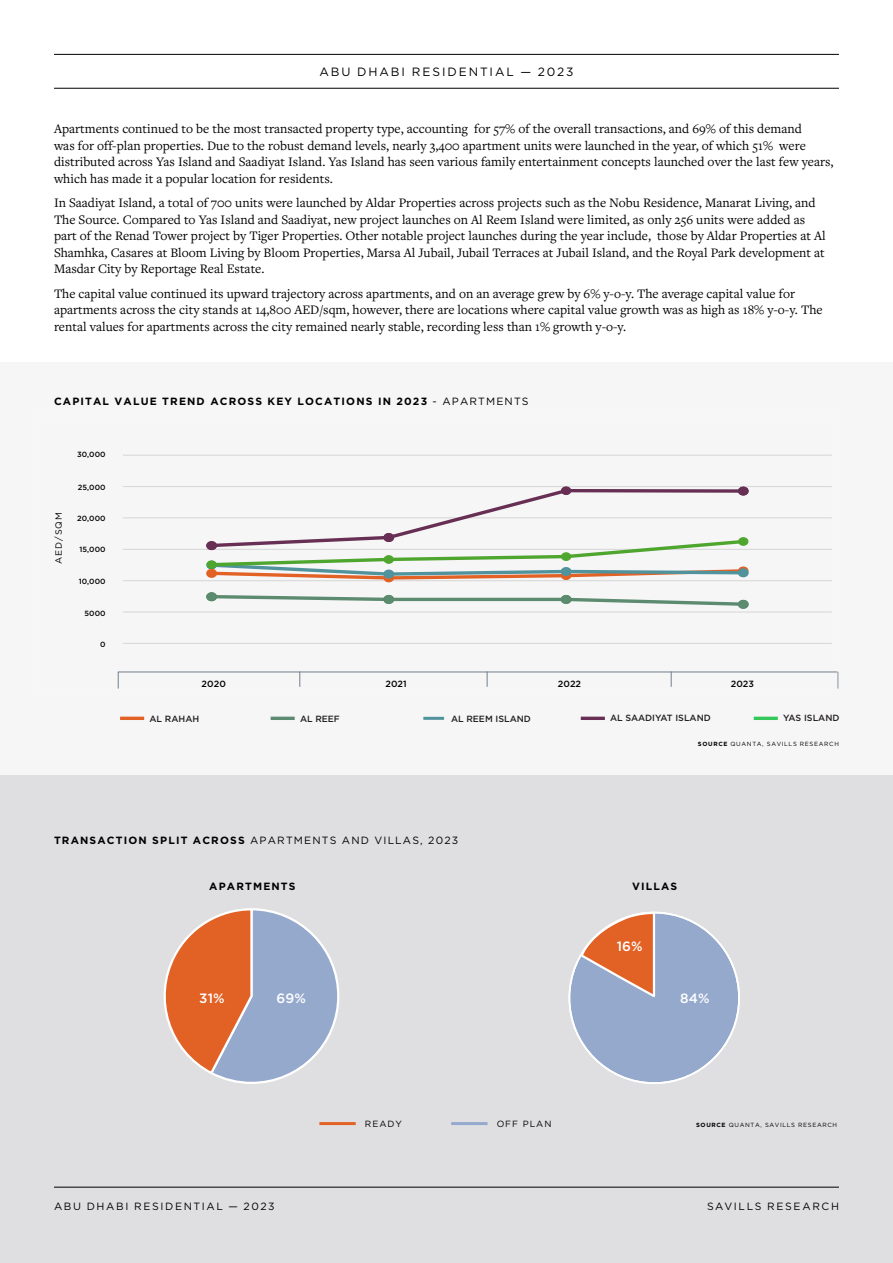
<style>
.page{position:relative;width:893px;height:1263px;background:#fff}
.page>*{position:absolute;margin:0;border:0;box-sizing:border-box;transform-origin:0 0}
.t1{font:13.5px/16.5px "Freight Text Pro";color:#000001}
.t2{font:500 13.5px "Gotham";letter-spacing:.01em;color:#fff}
.MiM_Strapline{font:12px "Gotham";letter-spacing:.16em;color:#000001}
.t3{font:700 10.5px "Gotham";letter-spacing:.11em;color:#000001}
.t4{font:10.5px "Gotham";letter-spacing:.11em;color:#000001}
.MiM_Strapline-2{font:10.5px "Gotham";letter-spacing:.155em;color:#000}
.t5{font:500 9px "Gotham";color:#231f20}
.t6{font:9px "Gotham";letter-spacing:.11em;color:#000001}
.t7{font:500 9px "Gotham";letter-spacing:.01em;color:#000001}
.t8{font:500 7.5px "Gotham";letter-spacing:.01em;color:#000001}
.t9{font:6px "Gotham";letter-spacing:.11em;color:#000001}
.s1{font-weight:400}
.s2{font-weight:700}
</style>
<div class="page">
<div style="left:0;top:775px;width:893px;height:488px;background:#dfdfe2"></div>
<div style="left:569px;top:912px;width:170px;height:171px;background:#95a9cd;border-radius:50%"></div>
<hr style="left:54px;top:1187px;width:785px;height:1px;background:#000">
<hr style="left:54px;top:54px;width:785px;height:1px;background:#000">
<hr style="left:54px;top:88px;width:785px;height:1px;background:#000">
<div style="left:0;top:362px;width:893px;height:413px;background:#f6f6f7"></div>
<hr style="left:319px;top:1122px;width:37px;height:3px;background:#e26125">
<hr style="left:451px;top:1122px;width:36px;height:3px;background:#95a9cd">
<svg style="left:163px;top:908px;width:177px;height:176px"></svg>
<svg style="left:579px;top:911px;width:77px;height:86px"></svg>
<hr style="left:122px;top:717px;width:20px;height:3px;background:#e26125">
<hr style="left:272px;top:717px;width:21px;height:3px;background:#5d8b6f">
<hr style="left:423px;top:717px;width:21px;height:3px;background:#51939c">
<hr style="left:582px;top:717px;width:21px;height:3px;background:#672f54">
<hr style="left:755px;top:717px;width:21px;height:3px;background:#34c759">
<svg style="left:837px;top:672px;width:1px;height:17px"></svg>
<svg style="left:117px;top:454px;width:720px;height:235px"></svg>
<hr style="left:123px;top:455px;width:709px;height:1px;background:#d9d9d9">
<hr style="left:123px;top:486px;width:709px;height:1px;background:#d9d9d9">
<hr style="left:123px;top:517px;width:709px;height:1px;background:#d9d9d9">
<hr style="left:123px;top:549px;width:709px;height:1px;background:#d9d9d9">
<hr style="left:123px;top:580px;width:709px;height:1px;background:#d9d9d9">
<hr style="left:123px;top:611px;width:709px;height:1px;background:#d9d9d9">
<hr style="left:123px;top:643px;width:709px;height:1px;background:#d9d9d9">
<div style="left:384px;top:574px;width:9px;height:8px;background:#e26125;border-radius:50%"></div>
<div style="left:384px;top:574px;width:10px;height:8px;border:1px solid #e26125;border-radius:50%"></div>
<div style="left:561px;top:571px;width:10px;height:9px;border:1px solid #e26125;border-radius:50%"></div>
<svg style="left:208px;top:593px;width:539px;height:15px"></svg>
<div style="left:739px;top:600px;width:9px;height:8px;background:#5d8b6f;border-radius:50%"></div>
<div style="left:738px;top:600px;width:10px;height:9px;border:1px solid #5d8b6f;border-radius:50%"></div>
<div style="left:206px;top:561px;width:11px;height:8px;border:1px solid #0f9ed6;border-radius:50%"></div>
<div style="left:206px;top:541px;width:11px;height:9px;border:1px solid #672f54;border-radius:50%"></div>
<div style="left:561px;top:486px;width:10px;height:9px;border:1px solid #672f54;border-radius:50%"></div>
<div style="left:738px;top:487px;width:10px;height:8px;border:1px solid #672f54;border-radius:50%"></div>
<svg style="left:208px;top:487px;width:539px;height:92px"></svg>
<div style="left:207px;top:561px;width:9px;height:7px;background:#4fa62e;border-radius:50%"></div>
<div style="left:206px;top:560px;width:11px;height:9px;border:1px solid #4fa62e;border-radius:50%"></div>
<div style="left:384px;top:556px;width:9px;height:7px;background:#4fa62e;border-radius:50%"></div>
<div style="left:384px;top:555px;width:10px;height:9px;border:1px solid #4fa62e;border-radius:50%"></div>
<div style="left:562px;top:553px;width:9px;height:7px;background:#4fa62e;border-radius:50%"></div>
<div style="left:561px;top:552px;width:10px;height:9px;border:1px solid #4fa62e;border-radius:50%"></div>
<div style="left:739px;top:538px;width:9px;height:7px;background:#4fa62e;border-radius:50%"></div>
<div style="left:738px;top:537px;width:10px;height:9px;border:1px solid #4fa62e;border-radius:50%"></div>
<div style="left:383px;top:595px;width:11px;height:9px;background:#5d8b6f;border:2px solid #5d8b6f;border-radius:50%"></div>
<div style="left:206px;top:592px;width:11px;height:9px;background:#5d8b6f;border:2px solid #5d8b6f;border-radius:50%"></div>
<div style="left:561px;top:595px;width:11px;height:9px;background:#5d8b6f;border:2px solid #5d8b6f;border-radius:50%"></div>
<div style="left:206px;top:569px;width:11px;height:9px;background:#e26125;border:2px solid #e26125;border-radius:50%"></div>
<svg style="left:487px;top:671px;width:1px;height:16px"></svg>
<svg style="left:671px;top:671px;width:1px;height:16px"></svg>
<svg style="left:299px;top:671px;width:1px;height:16px"></svg>
<p class="MiM_Strapline" style="left:319px;top:64px;width:256px">ABU DHABI RESIDENTIAL — 2023</p>
<p class="t1" style="left:54px;top:120px;width:781px">Apartments continued to be the most transacted property type, accounting for 57% of the overall transactions, and 69% of this demand<br>was for off-plan properties. Due to the robust demand levels, nearly 3,400 apartment units were launched in the year, of which 51% were distributed across Yas Island and Saadiyat Island. Yas Island has seen various family entertainment concepts launched over the last few years, which has made it a popular location for residents.</p>
<p class="t1" style="left:54px;top:194px;width:773px">In Saadiyat Island, a total of 700 units were launched by Aldar Properties across projects such as the Nobu Residence, Manarat Living, and The Source. Compared to Yas Island and Saadiyat, new project launches on Al Reem Island were limited, as only 256 units were added as part of the Renad Tower project by Tiger Properties. Other notable project launches during the year include, those by Aldar Properties at Al Shamhka, Casares at Bloom Living by Bloom Properties, Marsa Al Jubail, Jubail Terraces at Jubail Island, and the Royal Park development at Masdar City by Reportage Real Estate.</p>
<p class="t1" style="left:54px;top:285px;width:770px">The capital value continued its upward trajectory across apartments, and on an average grew by 6% y-o-y. The average capital value for apartments across the city stands at 14,800 AED/sqm, however, there are locations where capital value growth was as high as 18% y-o-y. The rental values for apartments across the city remained nearly stable, recording less than 1% growth y-o-y.</p>
<p class="t3" style="left:54px;top:394px;width:476px">CAPITAL VALUE TREND ACROSS KEY LOCATIONS IN 2023 <span class="s1">- APARTMENTS</span></p>
<p class="t8" style="left:77px;top:450px;width:30px">30,000</p>
<p class="t6" style="left:53px;top:564px;width:53px;rotate:-90deg">AED/SQM</p>
<p class="t8" style="left:78px;top:483px;width:29px">25,000</p>
<p class="t8" style="left:77px;top:513px;width:30px">20,000</p>
<p class="t8" style="left:79px;top:545px;width:28px">15,000</p>
<p class="t8" style="left:79px;top:576px;width:28px">10,000</p>
<p class="t8" style="left:84px;top:608px;width:23px">5000</p>
<p class="t8" style="left:100px;top:640px;width:7px">0</p>
<p class="t7" style="left:202px;top:678px;width:26px">2020</p>
<p class="t7" style="left:385px;top:678px;width:23px">2021</p>
<p class="t7" style="left:558px;top:678px;width:25px">2022</p>
<p class="t7" style="left:731px;top:678px;width:25px">2023</p>
<p class="t5" style="left:149px;top:713px;width:51px">AL RAHAH</p>
<p class="t5" style="left:300px;top:713px;width:41px">AL REEF</p>
<p class="t5" style="left:451px;top:713px;width:81px">AL REEM ISLAND</p>
<p class="t5" style="left:610px;top:712px;width:102px">AL SAADIYAT ISLAND</p>
<p class="t5" style="left:783px;top:712px;width:58px">YAS ISLAND</p>
<p class="t9" style="left:698px;top:740px;width:143px"><span class="s2">SOURCE</span> QUANTA, SAVILLS RESEARCH</p>
<p class="t4" style="left:54px;top:833px;width:406px"><span class="s2">TRANSACTION SPLIT ACROSS</span> APARTMENTS AND VILLAS, 2023</p>
<p class="t3" style="left:209px;top:879px;width:88px">APARTMENTS</p>
<p class="t3" style="left:632px;top:879px;width:47px">VILLAS</p>
<p class="t2" style="left:199px;top:989px;width:27px">31%</p>
<p class="t2" style="left:617px;top:937px;width:27px">16%</p>
<p class="t2" style="left:277px;top:989px;width:31px">69%</p>
<p class="t2" style="left:680px;top:989px;width:31px">84%</p>
<p class="t6" style="left:365px;top:1118px;width:39px">READY</p>
<p class="t6" style="left:497px;top:1118px;width:56px">OFF PLAN</p>
<p class="t9" style="left:696px;top:1121px;width:143px"><span class="s2">SOURCE</span> QUANTA, SAVILLS RESEARCH</p>
<p class="MiM_Strapline-2" style="left:54px;top:1199px;width:222px">ABU DHABI RESIDENTIAL — 2023</p>
<p class="MiM_Strapline-2" style="left:707px;top:1199px;width:133px">SAVILLS RESEARCH</p>
</div>
